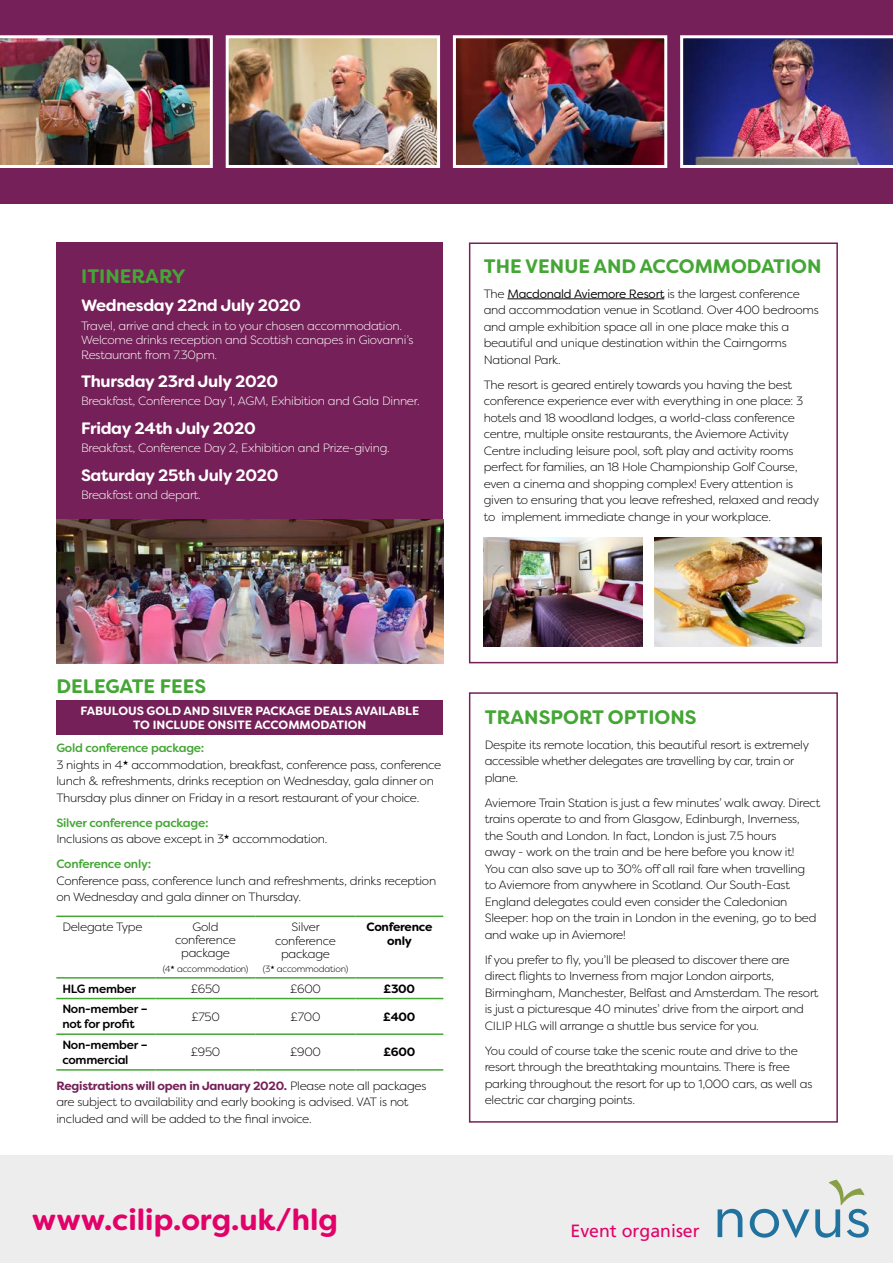
<style>
.page{position:relative;width:893px;height:1263px;background:#fff}
.page>*{position:absolute;margin:0;border:0;box-sizing:border-box;transform-origin:0 0}
.t1{font:700 29.7px "Filson Soft";color:#e10168}
.t2{font:700 19.5px "Filson Soft";color:#44a635}
.t3{font:17.7px "Frutiger LT Com";color:#e10168}
.t4{font:700 16.5px "Filson Soft";letter-spacing:-.02em;color:#fff}
.t5{font:300 12px/16.5px "Filson Soft";letter-spacing:-.02em;color:#000}
.t6{font:300 12px/14.4px "Filson Soft";letter-spacing:-.02em;color:#fff}
.t7{font:700 12px/13.5px "Filson Soft";color:#fff;text-align:center}
.t8{font:500 12px/15px "Filson Soft";letter-spacing:-.02em;color:#000}
.t9{font:700 12px/13.5px "Filson Soft";letter-spacing:-.02em;color:#000;text-align:center}
.t10{font:500 12px "Filson Soft";letter-spacing:-.02em;color:#44a635}
.t11{font:300 9px "Filson Soft";letter-spacing:-.02em;color:#000}
.s1{font-weight:400}
.s2{font-weight:500;color:#44a635}
.s3{font-weight:700;color:#752058}
</style>
<div class="page">
<div style="left:56px;top:242px;width:387px;height:277px;background:#752058"></div>
<svg style="left:0;top:1155px;width:893px;height:1px"></svg>
<div style="left:0;top:1156px;width:893px;height:107px;background:#ededed"></div>
<svg style="left:718px;top:1209px;width:24px;height:28px"></svg>
<svg style="left:750px;top:1209px;width:59px;height:28px"></svg>
<svg style="left:815px;top:1180px;width:54px;height:58px"></svg>
<div style="left:0;top:0;width:893px;height:203px;background:#752058"></div>
<img style="left:0;top:35px;width:213px;height:133px">
<img style="left:230px;top:39px;width:206px;height:125px">
<div style="left:226px;top:35px;width:214px;height:133px;border:3px solid #fff"></div>
<img style="left:457px;top:39px;width:206px;height:125px">
<div style="left:453px;top:35px;width:214px;height:133px;border:3px solid #fff"></div>
<img style="left:484px;top:537px;width:158px;height:109px">
<img style="left:680px;top:35px;width:213px;height:133px">
<img style="left:655px;top:537px;width:167px;height:109px">
<hr style="left:507px;top:299px;width:157px;height:1px;background:#000">
<hr style="left:56px;top:915px;width:100px;height:2px;background:#44a635">
<hr style="left:156px;top:915px;width:100px;height:2px;background:#44a635">
<hr style="left:256px;top:915px;width:99px;height:2px;background:#44a635">
<hr style="left:355px;top:915px;width:88px;height:2px;background:#44a635">
<hr style="left:56px;top:977px;width:100px;height:1px;background:#44a635">
<hr style="left:156px;top:977px;width:100px;height:1px;background:#44a635">
<hr style="left:256px;top:977px;width:99px;height:1px;background:#44a635">
<hr style="left:355px;top:977px;width:88px;height:1px;background:#44a635">
<hr style="left:56px;top:998px;width:100px;height:1px;background:#44a635">
<hr style="left:156px;top:998px;width:100px;height:1px;background:#44a635">
<hr style="left:256px;top:998px;width:99px;height:1px;background:#44a635">
<hr style="left:355px;top:998px;width:88px;height:1px;background:#44a635">
<hr style="left:56px;top:1033px;width:100px;height:2px;background:#44a635">
<hr style="left:156px;top:1033px;width:100px;height:2px;background:#44a635">
<hr style="left:256px;top:1033px;width:99px;height:2px;background:#44a635">
<hr style="left:355px;top:1033px;width:88px;height:2px;background:#44a635">
<hr style="left:56px;top:1069px;width:100px;height:2px;background:#44a635">
<hr style="left:156px;top:1069px;width:100px;height:2px;background:#44a635">
<hr style="left:256px;top:1069px;width:99px;height:2px;background:#44a635">
<hr style="left:355px;top:1069px;width:88px;height:2px;background:#44a635">
<div style="left:469px;top:242px;width:369px;height:421px;border:2px solid #752058"></div>
<div style="left:469px;top:692px;width:369px;height:431px;border:2px solid #752058"></div>
<img style="left:56px;top:519px;width:387px;height:144px">
<div style="left:56px;top:700px;width:387px;height:35px;background:#752058"></div>
<h2 class="t2" style="left:81px;top:263px;width:106px">ITINERARY</h2>
<h3 class="t4" style="left:81px;top:295px;width:222px">Wednesday 22nd July 2020</h3>
<p class="t6" style="left:81px;top:318px;width:334px">Travel, arrive and check in to your chosen accommodation.<br>Welcome drinks reception and Scottish canapes in Giovanni’s<br>Restaurant from 7.30pm.</p>
<h3 class="t4" style="left:81px;top:370px;width:199px">Thursday 23rd July 2020</h3>
<p class="t6" style="left:81px;top:394px;width:340px">Breakfast, Conference Day 1, AGM, Exhibition and Gala Dinner.</p>
<h3 class="t4" style="left:81px;top:417px;width:176px">Friday 24th July 2020</h3>
<p class="t6" style="left:81px;top:441px;width:310px">Breakfast, Conference Day 2, Exhibition and Prize-giving.</p>
<h3 class="t4" style="left:81px;top:464px;width:199px">Saturday 25th July 2020</h3>
<p class="t6" style="left:81px;top:488px;width:121px">Breakfast and depart.</p>
<h2 class="t2" style="left:484px;top:253px;width:339px">THE VENUE AND ACCOMMODATION</h2>
<p class="t5" style="left:484px;top:285px;width:337px">The <span class="s1">Macdonald Aviemore Resort</span> is the largest conference and accommodation venue in Scotland. Over 400 bedrooms and ample exhibition space all in one place make this a beautiful and unique destination within the Cairngorms National Park.</p>
<p class="t5" style="left:484px;top:376px;width:337px">The resort is geared entirely towards you having the best conference experience ever with everything in one place: 3 hotels and 18 woodland lodges, a world-class conference centre, multiple onsite restaurants, the Aviemore Activity Centre including leisure pool, soft play and activity rooms perfect for families, an 18 Hole Championship Golf Course, even a cinema and shopping complex! Every attention is given to ensuring that you leave refreshed, relaxed and ready to implement immediate change in your workplace.</p>
<h2 class="t2" style="left:57px;top:673px;width:151px">DELEGATE FEES</h2>
<p class="t7" style="left:80px;top:704px;width:340px">FABULOUS GOLD AND SILVER PACKAGE DEALS AVAILABLE<br>TO INCLUDE ONSITE ACCOMMODATION</p>
<p class="t5" style="left:56px;top:739px;width:387px"><span class="s2">Gold conference package:<br></span>3 nights in 4★ accommodation, breakfast, conference pass, conference lunch &amp; refreshments, drinks reception on Wednesday, gala dinner on Thursday plus dinner on Friday in a resort restaurant of your choice.</p>
<p class="t5" style="left:56px;top:814px;width:273px"><span class="s2">Silver conference package:<br></span>Inclusions as above except in 3★ accommodation.</p>
<p class="t10" style="left:56px;top:856px;width:96px">Conference only:</p>
<p class="t5" style="left:56px;top:872px;width:381px">Conference pass, conference lunch and refreshments, drinks reception on Wednesday and gala dinner on Thursday.</p>
<p class="t5" style="left:62px;top:918px;width:82px">Delegate Type</p>
<p class="t5" style="left:175px;top:920px;width:62px;line-height:12.9px;text-align:center">Gold conference package</p>
<p class="t11" style="left:163px;top:963px;width:87px">(4★ accommodation)</p>
<p class="t9" style="left:366px;top:920px;width:67px">Conference only</p>
<p class="t5" style="left:275px;top:920px;width:62px;line-height:13.5px;text-align:center">Silver conference package</p>
<p class="t11" style="left:263px;top:963px;width:87px">(3★ accommodation)</p>
<p class="t8" style="left:62px;top:981px;width:75px">HLG member</p>
<p class="t5" style="left:191px;top:980px;width:31px">£650</p>
<p class="t5" style="left:290px;top:980px;width:33px">£600</p>
<p class="t9" style="left:384px;top:982px;width:33px">£300</p>
<p class="t8" style="left:62px;top:1001px;width:87px">Non-member – not for profit</p>
<p class="t5" style="left:191px;top:1008px;width:30px">£750</p>
<p class="t5" style="left:291px;top:1008px;width:31px">£700</p>
<p class="t9" style="left:383px;top:1010px;width:34px">£400</p>
<p class="t8" style="left:62px;top:1037px;width:87px">Non-member – commercial</p>
<p class="t5" style="left:191px;top:1044px;width:31px">£950</p>
<p class="t5" style="left:290px;top:1044px;width:33px">£900</p>
<p class="t9" style="left:383px;top:1045px;width:33px">£600</p>
<p class="t5" style="left:56px;top:1077px;width:372px"><span class="s3">Registrations will open in January 2020.</span> Please note all packages are subject to availability and early booking is advised. VAT is not included and will be added to the final invoice.</p>
<h1 class="t1" style="left:32px;top:1200px;width:308px">www.cilip.org.uk/hlg</h1>
<h2 class="t2" style="left:485px;top:704px;width:213px">TRANSPORT OPTIONS</h2>
<p class="t5" style="left:485px;top:736px;width:326px">Despite its remote location, this beautiful resort is extremely accessible whether delegates are travelling by car, train or plane.</p>
<p class="t5" style="left:485px;top:794px;width:337px">Aviemore Train Station is just a few minutes’ walk away. Direct trains operate to and from Glasgow, Edinburgh, Inverness, the South and London. In fact, London is just 7.5 hours<br>away - work on the train and be here before you know it!<br>You can also save up to 30% off all rail fare when travelling<br>to Aviemore from anywhere in Scotland. Our South-East England delegates could even consider the Caledonian Sleeper: hop on the train in London in the evening, go to bed and wake up in Aviemore!</p>
<p class="t5" style="left:485px;top:951px;width:335px">If you prefer to fly, you’ll be pleased to discover there are direct flights to Inverness from major London airports, Birmingham, Manchester, Belfast and Amsterdam. The resort is just a picturesque 40 minutes’ drive from the airport and CILIP HLG will arrange a shuttle bus service for you.</p>
<p class="t5" style="left:485px;top:1042px;width:329px">You could of course take the scenic route and drive to the resort through the breathtaking mountains. There is free parking throughout the resort for up to 1,000 cars, as well as electric car charging points.</p>
<h3 class="t3" style="left:570px;top:1220px;width:131px">Event organiser</h3>
</div>
